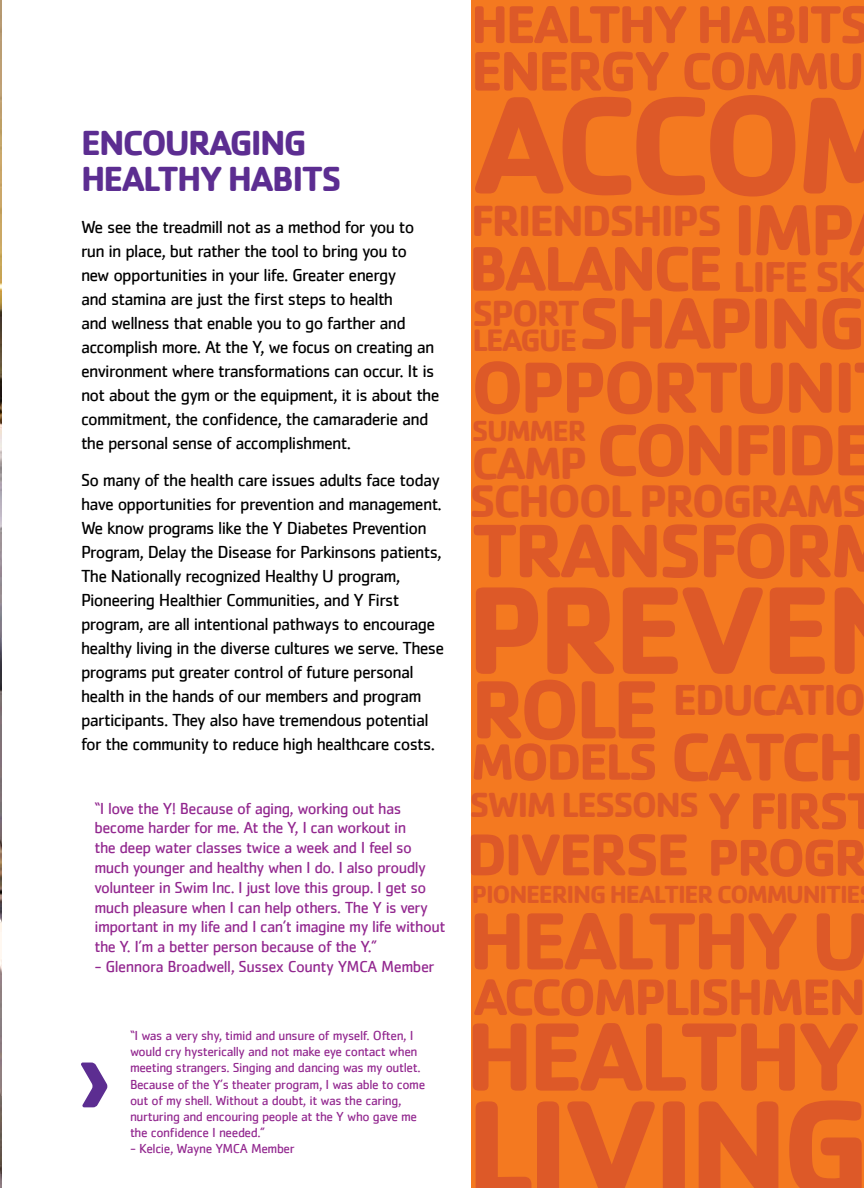
<style>
.page{position:relative;width:864px;height:1188px;background:#fff}
.page>*{position:absolute;margin:0;border:0;box-sizing:border-box;transform-origin:0 0}
.t1{font:700 143.25px "Cachet";color:#dd5928}
.t2{font:700 141px "Cachet";letter-spacing:-.05em;color:#dd5928}
.t3{font:700 129.3px "Cachet";letter-spacing:-.05em;color:#dd5928}
.t4{font:700 100.5px "Cachet";letter-spacing:-.05em;color:#dd5928}
.t5{font:700 85.5px "Cachet";color:#dd5928}
.t6{font:700 84px "Cachet";letter-spacing:-.05em;color:#dd5928}
.t7{font:700 78.45px "Cachet";letter-spacing:-.05em;color:#dd5928}
.t8{font:700 75px/157.5px "Cachet";letter-spacing:-.05em;color:#dd5928;text-align:right}
.t9{font:700 70.05px "Cachet";color:#dd5928}
.t10{font:700 65.25px "Cachet";letter-spacing:-.05em;color:#dd5928}
.t11{font:700 61.2px "Cachet";letter-spacing:-.05em;color:#dd5928}
.t12{font:700 57.75px "Cachet";letter-spacing:-.05em;color:#dd5928}
.t13{font:700 55.2px "Cachet";letter-spacing:-.05em;color:#dd5928}
.t14{font:700 53.55px/46.7px "Cachet";letter-spacing:-.05em;color:#dd5928}
.t15{font:700 53.25px "Cachet";letter-spacing:-.05em;color:#dd5928}
.t16{font:700 52.95px "Cachet";letter-spacing:-.05em;color:#dd5928}
.t17{font:700 47.1px "Cachet";letter-spacing:-.05em;color:#dd5928}
.t18{font:700 46.5px "Cachet";color:#dd5928}
.t19{font:700 45px "Cachet";letter-spacing:-.05em;color:#dd5928}
.t20{font:700 44.7px "Cachet";letter-spacing:-.05em;color:#dd5928}
.t21{font:700 44.55px "Cachet";letter-spacing:-.05em;color:#dd5928}
.t22{font:700 37.5px "Cachet";letter-spacing:-.05em;color:#dd5928}
.t23{font:700 36px/36px "Cachet";letter-spacing:-.05em;color:#5c2d91}
.t24{font:700 36px "Cachet";letter-spacing:-.05em;color:#dd5928}
.t25{font:700 31.95px "Cachet";letter-spacing:-.05em;color:#dd5928}
.t26{font:700 30px "Cachet";color:#dd5928}
.t27{font:700 25.5px "Cachet";letter-spacing:-.05em;color:#dd5928}
.t28{font:18px/24px "Cachet";letter-spacing:-.04em;color:#000}
.t29{font:16.5px/19.8px "Cachet";letter-spacing:-.035em;color:#92278f}
.t30{font:13.5px/16.2px "Cachet";letter-spacing:-.03em;color:#92278f}
.s1{font-size:53.85px}
</style>
<div class="page">
<img style="left:0;top:0;width:2px;height:1188px">
<svg style="left:81px;top:1063px;width:26px;height:44px"></svg>
<div style="left:472px;top:0;width:392px;height:1188px;background:#f47920"></div>
<hr style="left:863px;top:0;width:1px;height:1188px;background:#fff">
<h3 class="t23" style="left:81px;top:123px;width:262px">ENCOURAGING<br>HEALTHY HABITS</h3>
<p class="t28" style="left:81px;top:214px;width:360px">We see the treadmill not as a method for you to run in place, but rather the tool to bring you to new opportunities in your life. Greater energy<br>and stamina are just the first steps to health<br>and wellness that enable you to go farther and accomplish more. At the Y, we focus on creating an environment where transformations can occur. It is not about the gym or the equipment, it is about the commitment, the confidence, the camaraderie and the personal sense of accomplishment.</p>
<p class="t28" style="left:81px;top:468px;width:365px">So many of the health care issues adults face today have opportunities for prevention and management.<br>We know programs like the Y Diabetes Prevention Program, Delay the Disease for Parkinsons patients, The Nationally recognized Healthy U program, Pioneering Healthier Communities, and Y First program, are all intentional pathways to encourage healthy living in the diverse cultures we serve. These programs put greater control of future personal health in the hands of our members and program participants. They also have tremendous potential for the community to reduce high healthcare costs.</p>
<p class="t29" style="left:94px;top:798px;width:352px">“I love the Y! Because of aging, working out has become harder for me. At the Y, I can workout in<br>the deep water classes twice a week and I feel so much younger and healthy when I do. I also proudly volunteer in Swim Inc. I just love this group. I get so much pleasure when I can help others. The Y is very important in my life and I can’t imagine my life without the Y. I’m a better person because of the Y.”</p>
<p class="t29" style="left:94px;top:956px;width:342px">- Glennora Broadwell, Sussex County YMCA Member</p>
<p class="t30" style="left:130px;top:1027px;width:297px">“I was a very shy, timid and unsure of myself. Often, I would cry hysterically and not make eye contact when meeting strangers. Singing and dancing was my outlet.<br>Because of the Y’s theater program, I was able to come out of my shell. Without a doubt, it was the caring, nurturing and encouring people at the Y who gave me the confidence I needed.”</p>
<p class="t30" style="left:130px;top:1141px;width:166px">- Kelcie, Wayne YMCA Member</p>
<h3 class="t13" style="left:471px;top:-11px;width:401px">HEALTHY HABITS</h3>
<h3 class="t12" style="left:471px;top:34px;width:395px">ENERGY <span class="s1">COMMU</span></h3>
<h1 class="t1" style="left:473px;top:53px;width:428px">ACCOM</h1>
<h3 class="t8" style="left:471px;top:149px;width:387px">IMP<br>OPPORTUNI</h3>
<h3 class="t19" style="left:471px;top:191px;width:253px">FRIENDSHIPS</h3>
<h3 class="t10" style="left:468px;top:226px;width:257px">BALANCE</h3>
<h3 class="t21" style="left:733px;top:248px;width:134px">LIFE SK</h3>
<h3 class="t8" style="left:578px;top:242px;width:289px">SHAPING</h3>
<h3 class="t22" style="left:472px;top:289px;width:109px">SPORT</h3>
<h3 class="t25" style="left:472px;top:320px;width:107px">LEAGUE</h3>
<h3 class="t26" style="left:472px;top:412px;width:116px">SUMMER</h3>
<h3 class="t18" style="left:472px;top:433px;width:117px">CAMP</h3>
<h3 class="t8" style="left:596px;top:369px;width:280px">CONFIDE</h3>
<h3 class="t17" style="left:470px;top:471px;width:400px">SCHOOL PROGRAMS</h3>
<h3 class="t7" style="left:472px;top:500px;width:417px">TRANSFORM</h3>
<h3 class="t3" style="left:467px;top:547px;width:367px">PREVE</h3>
<h3 class="t5" style="left:471px;top:654px;width:190px">ROLE</h3>
<h3 class="t16" style="left:471px;top:728px;width:188px">MODELS</h3>
<h3 class="t20" style="left:673px;top:671px;width:195px">EDUCATIO</h3>
<h3 class="t9" style="left:671px;top:712px;width:196px">CATCH</h3>
<h3 class="t24" style="left:470px;top:781px;width:231px">SWIM LESSONS</h3>
<h3 class="t11" style="left:467px;top:815px;width:225px">DIVERSE</h3>
<h3 class="t14" style="left:707px;top:786px;width:172px">Y FIRST<br>PROGR</h3>
<h3 class="t27" style="left:472px;top:878px;width:390px">PIONEERING HEALTIER COMMUNITIE</h3>
<h3 class="t6" style="left:469px;top:887px;width:403px">HEALTHY U</h3>
<h3 class="t15" style="left:473px;top:963px;width:394px">ACCOMPLISHMEN</h3>
<h3 class="t4" style="left:466px;top:992px;width:389px">HEALTHY</h3>
<h2 class="t2" style="left:466px;top:1057px;width:407px">LIVING</h2>
</div>
